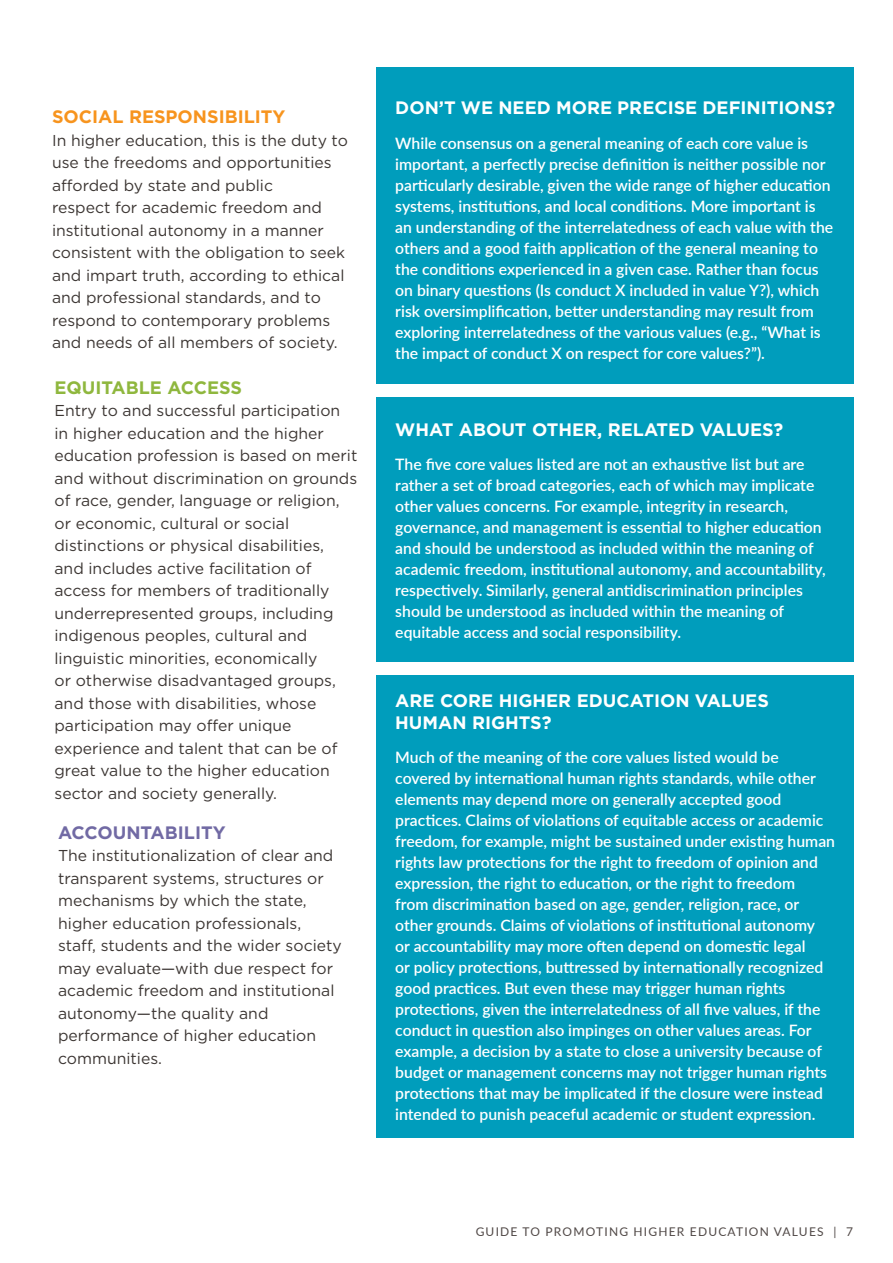
<style>
.page{position:relative;width:893px;height:1263px;background:#fff}
.page>*{position:absolute;margin:0;border:0;box-sizing:border-box;transform-origin:0 0}
.t1{font:700 18px/21px "Gotham HTF";color:#fff}
.t2{font:700 18px "Gotham HTF";color:#f7941e}
.t3{font:700 18px "Gotham HTF";color:#8fb73e}
.t4{font:700 18px "Gotham HTF";color:#716aa4}
.t5{font:600 15.75px/21px "Lato";color:#fff}
.t6{font:15.75px/22.5px "Gotham HTF";color:#3c3633}
.t7{font:12px "Lato";letter-spacing:.1em;color:#504846}
</style>
<div class="page">
<div style="left:376px;top:68px;width:478px;height:316px;background:#009dbc"></div>
<div style="left:376px;top:397px;width:478px;height:265px;background:#009dbc"></div>
<div style="left:376px;top:675px;width:478px;height:463px;background:#009dbc"></div>
<p class="t2" style="left:52px;top:106px;width:235px">SOCIAL RESPONSIBILITY</p>
<p class="t6" style="left:52px;top:129px;width:297px">In higher education, this is the duty to use the freedoms and opportunities afforded by state and public<br>respect for academic freedom and institutional autonomy in a manner consistent with the obligation to seek and impart truth, according to ethical and professional standards, and to respond to contemporary problems and needs of all members of society.</p>
<p class="t3" style="left:55px;top:377px;width:189px">EQUITABLE ACCESS</p>
<p class="t6" style="left:55px;top:399px;width:304px">Entry to and successful participation in higher education and the higher education profession is based on merit and without discrimination on grounds of race, gender, language or religion, or economic, cultural or social distinctions or physical disabilities,<br>and includes active facilitation of access for members of traditionally underrepresented groups, including indigenous peoples, cultural and linguistic minorities, economically<br>or otherwise disadvantaged groups, and those with disabilities, whose participation may offer unique experience and talent that can be of great value to the higher education sector and society generally.</p>
<p class="t4" style="left:58px;top:822px;width:169px">ACCOUNTABILITY</p>
<p class="t6" style="left:58px;top:844px;width:285px">The institutionalization of clear and transparent systems, structures or mechanisms by which the state, higher education professionals, staff, students and the wider society may evaluate—with due respect for academic freedom and institutional autonomy—the quality and performance of higher education communities.</p>
<p class="t1" style="left:395px;top:97px;width:441px">DON’T WE NEED MORE PRECISE DEFINITIONS?</p>
<p class="t5" style="left:395px;top:132px;width:439px">While consensus on a general meaning of each core value is important, a perfectly precise definition is neither possible nor particularly desirable, given the wide range of higher education systems, institutions, and local conditions. More important is an understanding of the interrelatedness of each value with the others and a good faith application of the general meaning to the conditions experienced in a given case. Rather than focus on binary questions (Is conduct X included in value Y?), which risk oversimplification, better understanding may result from exploring interrelatedness of the various values (e.g., “What is the impact of conduct X on respect for core values?”).</p>
<p class="t1" style="left:395px;top:419px;width:389px">WHAT ABOUT OTHER, RELATED VALUES?</p>
<p class="t5" style="left:395px;top:454px;width:432px">The five core values listed are not an exhaustive list but are rather a set of broad categories, each of which may implicate other values concerns. For example, integrity in research, governance, and management is essential to higher education and should be understood as included within the meaning of academic freedom, institutional autonomy, and accountability, respectively. Similarly, general antidiscrimination principles should be understood as included within the meaning of equitable access and social responsibility.</p>
<p class="t1" style="left:395px;top:690px;width:375px">ARE CORE HIGHER EDUCATION VALUES<br>HUMAN RIGHTS?</p>
<p class="t5" style="left:395px;top:746px;width:441px">Much of the meaning of the core values listed would be covered by international human rights standards, while other elements may depend more on generally accepted good practices. Claims of violations of equitable access or academic freedom, for example, might be sustained under existing human rights law protections for the right to freedom of opinion and expression, the right to education, or the right to freedom<br>from discrimination based on age, gender, religion, race, or other grounds. Claims of violations of institutional autonomy<br>or accountability may more often depend on domestic legal<br>or policy protections, buttressed by internationally recognized good practices. But even these may trigger human rights protections, given the interrelatedness of all five values, if the conduct in question also impinges on other values areas. For example, a decision by a state to close a university because of budget or management concerns may not trigger human rights protections that may be implicated if the closure were instead intended to punish peaceful academic or student expression.</p>
<p class="t7" style="left:476px;top:1223px;width:379px">GUIDE TO PROMOTING HIGHER EDUCATION VALUES | 7</p>
</div>
